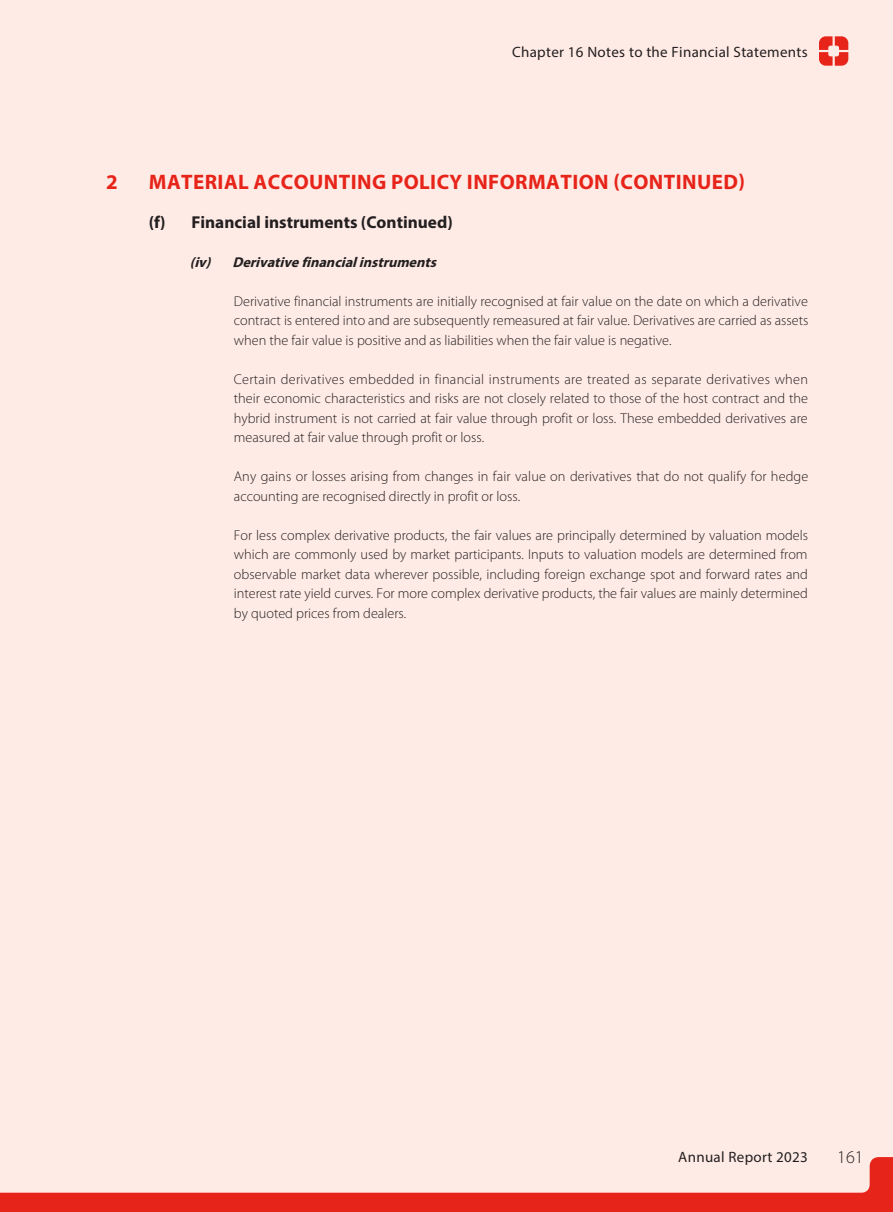
<style>
.page{position:relative;width:893px;height:1212px;background:#ffebe6}
.page>*{position:absolute;margin:0;border:0;box-sizing:border-box;transform-origin:0 0}
.t1{font:700 21px "Myriad Pro";letter-spacing:.02em;color:#e72419}
.t2{font:300 18px "Myriad Pro";color:#231f20}
.t3{font:700 17.25px "Myriad Pro";color:#231f20}
.t4{font:15px "Myriad Pro";letter-spacing:.02em;color:#231f20}
.t5{font:300 14.25px/19.5px "Myriad Pro";color:#231f20;text-align:justify}
.t6{font:italic 700 14.25px "Myriad Pro";color:#231f20}
</style>
<div class="page">
<svg style="left:0;top:1157px;width:893px;height:55px"></svg>
<svg style="left:819px;top:36px;width:29px;height:30px"></svg>
<p class="t4" style="left:512px;top:42px;width:297px">Chapter 16 Notes to the Financial Statements</p>
<h1 class="t1" style="left:106px;top:168px;width:13px">2</h1>
<h1 class="t1" style="left:149px;top:168px;width:598px">MATERIAL ACCOUNTING POLICY INFORMATION (CONTINUED)</h1>
<p class="t3" style="left:149px;top:211px;width:305px">(f) Financial instruments (Continued)</p>
<p class="t6" style="left:190px;top:253px;width:252px">(iv) Derivativefinancialinstruments</p>
<p class="t5" style="left:234px;top:291px;width:576px">Derivative financial instruments are initially recognised at fair value on the date on which a derivative contract is entered into and are subsequently remeasured at fair value. Derivatives are carried as assets when the fair value is positive and as liabilities when the fair value is negative.</p>
<p class="t5" style="left:234px;top:369px;width:576px">Certain derivatives embedded in financial instruments are treated as separate derivatives when their economic characteristics and risks are not closely related to those of the host contract and the hybrid instrument is not carried at fair value through profit or loss. These embedded derivatives are measured at fair value through profit or loss.</p>
<p class="t5" style="left:234px;top:467px;width:576px">Any gains or losses arising from changes in fair value on derivatives that do not qualify for hedge accounting are recognised directly in profit or loss.</p>
<p class="t5" style="left:234px;top:525px;width:576px">For less complex derivative products, the fair values are principally determined by valuation models which are commonly used by market participants. Inputs to valuation models are determined from observable market data wherever possible, including foreign exchange spot and forward rates and interest rate yield curves. For more complex derivative products, the fair values are mainly determined by quoted prices from dealers.</p>
<p class="t4" style="left:678px;top:1148px;width:131px">Annual Report 2023</p>
<p class="t2" style="left:837px;top:1146px;width:28px">161</p>
</div>
